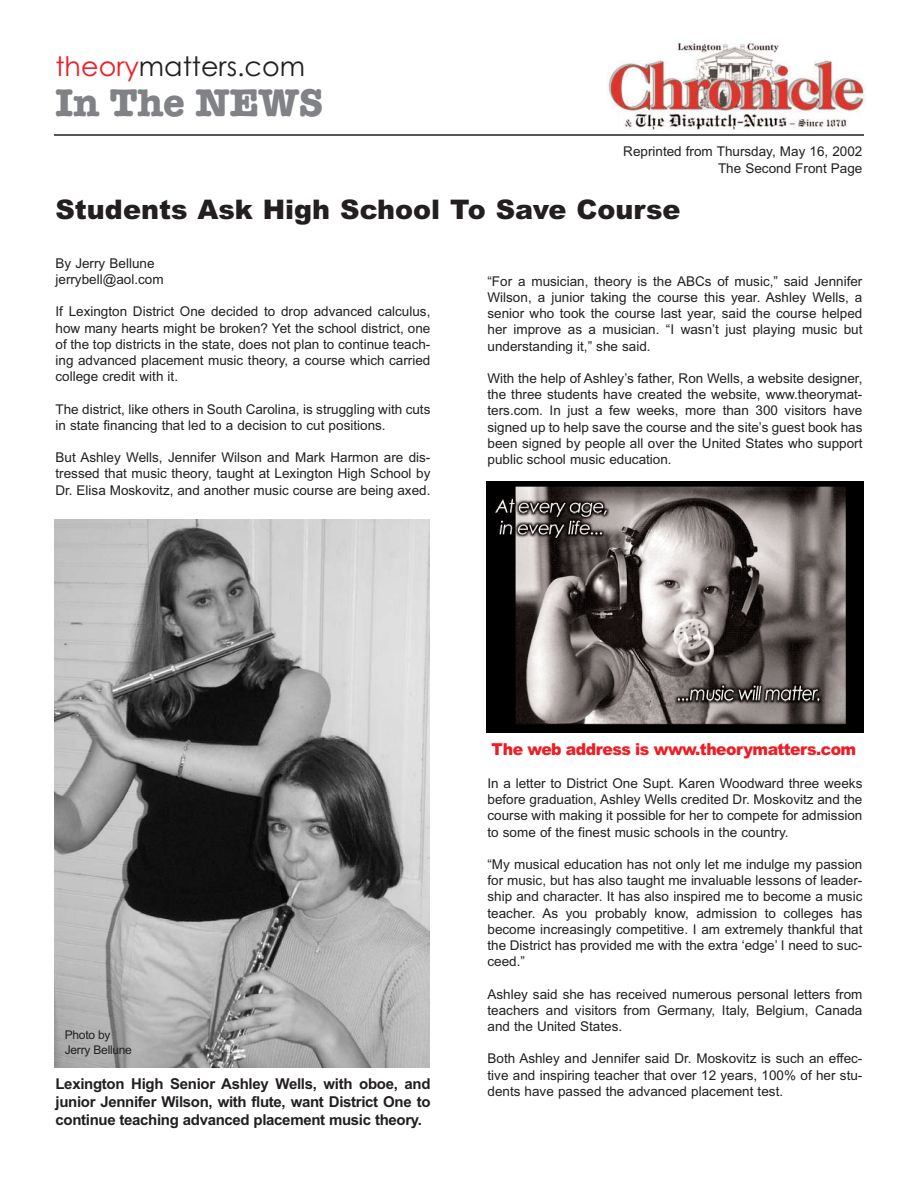
<style>
.page{position:relative;width:918px;height:1188px;background:#fff}
.page>*{position:absolute;margin:0;border:0;box-sizing:border-box;transform-origin:0 0}
.t1{font:700 39px "American Typewriter";color:#808285}
.t2{font:900 27px "Arial";color:#231f20}
.t3{font:27px "Century Gothic";color:#231f20}
.t4{font:900 16.5px "Arial";letter-spacing:-.035em;color:#ed1e25;scale:.95 1}
.t5{font:700 15px/18px "Arial";letter-spacing:-.02em;color:#231f20;text-align:justify}
.t6{font:13.5px/16.2px "Arial";color:#231f20;text-align:justify}
.t7{font:12px/15px "Arial";letter-spacing:-.02em;color:#231f20}
.s1{color:#ed1e25}
</style>
<div class="page">
<img style="left:608px;top:43px;width:258px;height:86px">
<hr style="left:54px;top:134px;width:810px;height:2px;background:#231f20">
<img style="left:486px;top:482px;width:378px;height:250px">
<img style="left:54px;top:519px;width:375px;height:549px">
<h2 class="t3" style="left:56px;top:56px;width:251px"><span class="s1">theory</span>matters.com</h2>
<h1 class="t1" style="left:56px;top:89px;width:269px">In The NEWS</h1>
<p class="t6" style="left:623px;top:145px;width:241px;text-align:right">Reprinted from Thursday, May 16, 2002<br>The Second Front Page</p>
<h2 class="t2" style="left:56px;top:200px;width:627px">Students Ask High School To Save Course</h2>
<p class="t6" style="left:56px;top:256px;width:110px">By Jerry Bellune jerrybell@aol.com</p>
<p class="t6" style="left:56px;top:305px;width:376px">If Lexington District One decided to drop advanced calculus, how many hearts might be broken? Yet the school district, one of the top districts in the state, does not plan to continue teach&shy;ing advanced placement music theory, a course which carried college credit with it.</p>
<p class="t6" style="left:56px;top:402px;width:376px">The district, like others in South Carolina, is struggling with cuts in state financing that led to a decision to cut positions.</p>
<p class="t6" style="left:56px;top:451px;width:376px">But Ashley Wells, Jennifer Wilson and Mark Harmon are dis&shy;tressed that music theory, taught at Lexington High School by Dr. Elisa Moskovitz, and another music course are being axed.</p>
<p class="t6" style="left:488px;top:274px;width:376px">“For a musician, theory is the ABCs of music,” said Jennifer Wilson, a junior taking the course this year. Ashley Wells, a senior who took the course last year, said the course helped her improve as a musician. “I wasn’t just playing music but understanding it,” she said.</p>
<p class="t6" style="left:488px;top:372px;width:376px">With the help of Ashley’s father, Ron Wells, a website designer, the three students have created the website, www.theorymat&shy;ters.com. In just a few weeks, more than 300 visitors have signed up to help save the course and the site’s guest book has been signed by people all over the United States who support public school music education.</p>
<p class="t7" style="left:65px;top:1029px;width:69px">Photo by<br>Jerry Bellune</p>
<p class="t5" style="left:56px;top:1076px;width:377px">Lexington High Senior Ashley Wells, with oboe, and junior Jennifer Wilson, with flute, want District One to continue teaching advanced placement music theory.</p>
<p class="t4" style="left:492px;top:744px;width:385px">The web address is www.theorymatters.com</p>
<p class="t6" style="left:488px;top:777px;width:376px">In a letter to District One Supt. Karen Woodward three weeks before graduation, Ashley Wells credited Dr. Moskovitz and the course with making it possible for her to compete for admission to some of the finest music schools in the country.</p>
<p class="t6" style="left:488px;top:858px;width:376px">“My musical education has not only let me indulge my passion for music, but has also taught me invaluable lessons of leader&shy;ship and character. It has also inspired me to become a music teacher. As you probably know, admission to colleges has become increasingly competitive. I am extremely thankful that the District has provided me with the extra ‘edge’ I need to suc&shy;ceed.”</p>
<p class="t6" style="left:488px;top:987px;width:376px">Ashley said she has received numerous personal letters from teachers and visitors from Germany, Italy, Belgium, Canada and the United States.</p>
<p class="t6" style="left:488px;top:1052px;width:376px">Both Ashley and Jennifer said Dr. Moskovitz is such an effec&shy;tive and inspiring teacher that over 12 years, 100% of her stu&shy;dents have passed the advanced placement test.</p>
</div>
